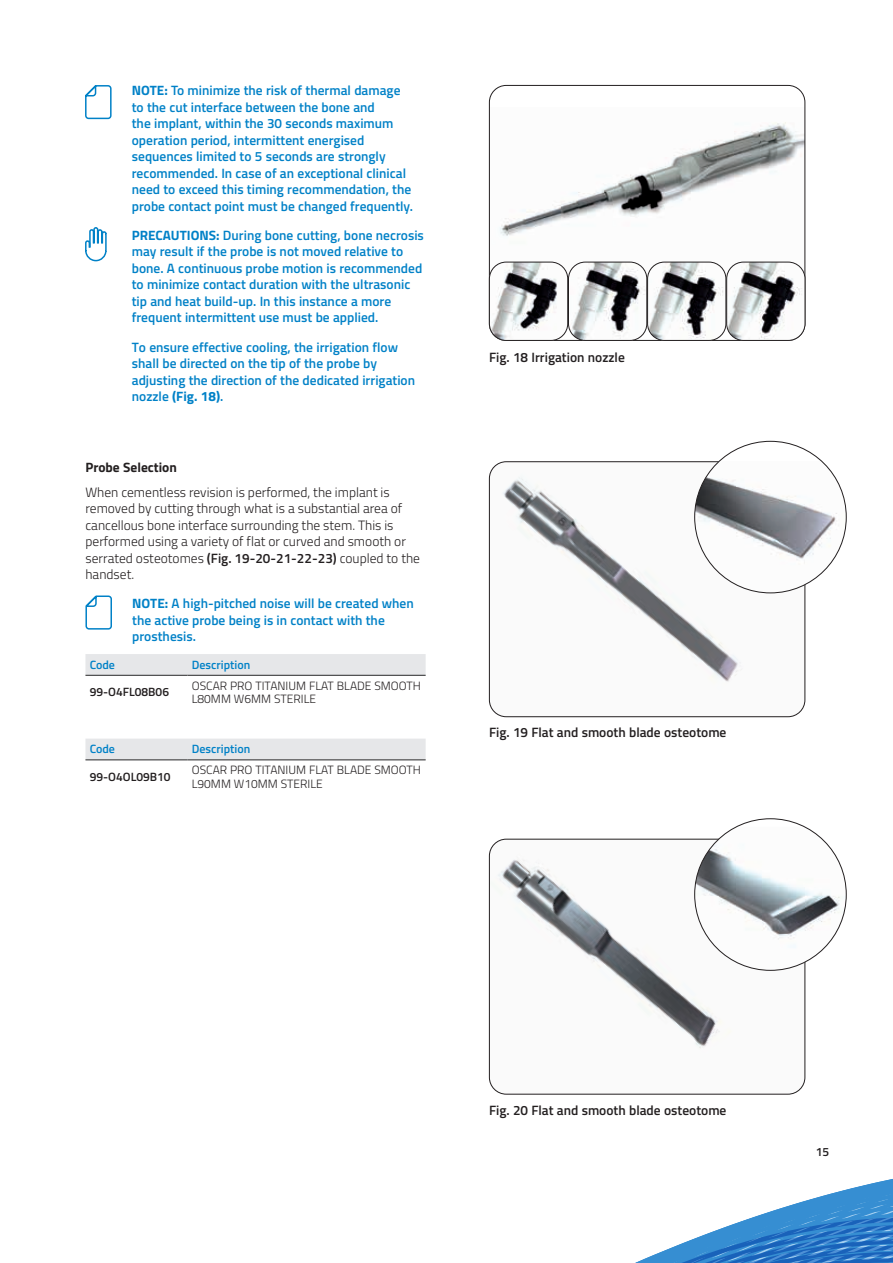
<style>
.page{position:relative;width:893px;height:1263px;background:#fff}
.page>*{position:absolute;margin:0;border:0;box-sizing:border-box;transform-origin:0 0}
.t1{font:600 13.5px/16.5px "Titillium";color:#0081c7}
.t2{font:300 13.5px/16.5px "Titillium";color:#231f20}
.t3{font:600 13.5px "Titillium";color:#231f20}
.t4{font:700 13.5px "Titillium";color:#231f20}
.t5{font:300 12px/13.5px "Titillium";color:#231f20}
.t6{font:600 12px "Titillium";color:#0081c7}
.t7{font:600 12px "Titillium";color:#231f20}
.s1{font-weight:700}
.s2{font-weight:600}
</style>
<div class="page">
<div style="left:85px;top:654px;width:341px;height:21px;background:#e6e7e9"></div>
<hr style="left:85px;top:675px;width:103px;height:1px;background:#3e3e3f">
<hr style="left:188px;top:675px;width:238px;height:1px;background:#3e3e3f">
<div style="left:85px;top:739px;width:341px;height:20px;background:#e6e7e9"></div>
<hr style="left:85px;top:759px;width:103px;height:1px;background:#3e3e3f">
<hr style="left:188px;top:759px;width:238px;height:1px;background:#3e3e3f">
<svg style="left:85px;top:595px;width:27px;height:35px"></svg>
<img style="left:489px;top:463px;width:316px;height:254px">
<div style="left:489px;top:461px;width:316px;height:256px;border:1px solid #231f20;border-radius:17px"></div>
<img style="left:489px;top:839px;width:316px;height:255px">
<div style="left:489px;top:839px;width:316px;height:255px;border:1px solid #231f20;border-radius:17px"></div>
<img style="left:695px;top:461px;width:151px;height:132px">
<img style="left:695px;top:827px;width:150px;height:142px">
<img style="left:500px;top:122px;width:303px;height:140px">
<img style="left:489px;top:262px;width:316px;height:78px">
<div style="left:489px;top:262px;width:79px;height:79px;border:1px solid #231f20;border-radius:17px"></div>
<svg style="left:568px;top:262px;width:79px;height:78px"></svg>
<div style="left:568px;top:262px;width:79px;height:79px;border:1px solid #231f20;border-radius:17px"></div>
<svg style="left:648px;top:262px;width:78px;height:78px"></svg>
<div style="left:647px;top:262px;width:79px;height:79px;border:1px solid #231f20;border-radius:17px"></div>
<svg style="left:727px;top:262px;width:78px;height:78px"></svg>
<div style="left:726px;top:262px;width:79px;height:79px;border:1px solid #231f20;border-radius:17px"></div>
<svg style="left:85px;top:85px;width:27px;height:35px"></svg>
<svg style="left:85px;top:227px;width:22px;height:35px"></svg>
<svg style="left:635px;top:1178px;width:258px;height:85px"></svg>
<p class="t1" style="left:132px;top:82px;width:283px"><span class="s1">NOTE:</span> To minimize the risk of thermal damage to the cut interface between the bone and<br>the implant, within the 30 seconds maximum operation period, intermittent energised sequences limited to 5 seconds are strongly recommended. In case of an exceptional clinical need to exceed this timing recommendation, the probe contact point must be changed frequently.</p>
<p class="t1" style="left:132px;top:226px;width:294px"><span class="s1">PRECAUTIONS:</span> During bone cutting, bone necrosis may result if the probe is not moved relative to bone. A continuous probe motion is recommended to minimize contact duration with the ultrasonic tip and heat build-up. In this instance a more frequent intermittent use must be applied.</p>
<p class="t1" style="left:132px;top:338px;width:285px">To ensure effective cooling, the irrigation flow shall be directed on the tip of the probe by adjusting the direction of the dedicated irrigation nozzle <span class="s1">(Fig. 18)</span>.</p>
<p class="t4" style="left:85px;top:456px;width:93px">Probe Selection</p>
<p class="t2" style="left:85px;top:483px;width:336px">When cementless revision is performed, the implant is removed by cutting through what is a substantial area of cancellous bone interface surrounding the stem. This is performed using a variety of flat or curved and smooth or serrated osteotomes <span class="s2">(Fig. 19-20-21-22-23)</span> coupled to the handset.</p>
<p class="t1" style="left:132px;top:595px;width:283px"><span class="s1">NOTE:</span> A high-pitched noise will be created when the active probe being is in contact with the prosthesis.</p>
<p class="t6" style="left:90px;top:656px;width:27px">Code</p>
<p class="t6" style="left:192px;top:656px;width:60px">Description</p>
<p class="t7" style="left:90px;top:683px;width:81px">99-O4FL08B06</p>
<p class="t5" style="left:192px;top:678px;width:231px">OSCAR PRO TITANIUM FLAT BLADE SMOOTH<br>L80MM W6MM STERILE</p>
<p class="t6" style="left:90px;top:740px;width:27px">Code</p>
<p class="t6" style="left:192px;top:740px;width:60px">Description</p>
<p class="t7" style="left:90px;top:768px;width:82px">99-O4OL09B10</p>
<p class="t5" style="left:192px;top:763px;width:231px">OSCAR PRO TITANIUM FLAT BLADE SMOOTH<br>L90MM W10MM STERILE</p>
<p class="t3" style="left:489px;top:347px;width:137px">Fig. 18 Irrigation nozzle</p>
<p class="t3" style="left:489px;top:723px;width:239px">Fig. 19 Flat and smooth blade osteotome</p>
<p class="t3" style="left:489px;top:1100px;width:239px">Fig. 20 Flat and smooth blade osteotome</p>
<p class="t7" style="left:816px;top:1143px;width:15px">15</p>
</div>
